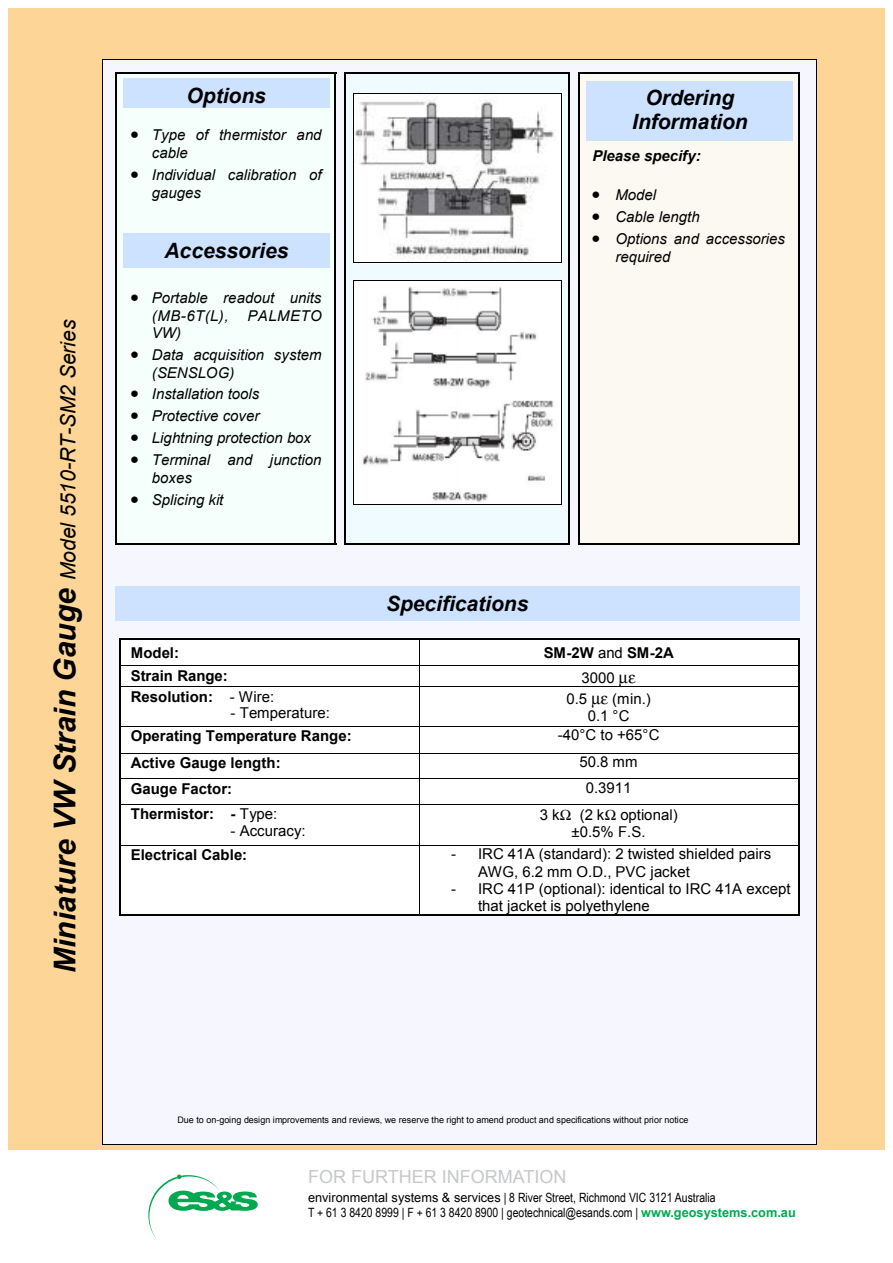
<style>
.page{position:relative;width:893px;height:1263px;background:#fff}
.page>*{position:absolute;margin:0;border:0;box-sizing:border-box;transform-origin:0 0}
.t1{font:italic 700 30px "Arial";letter-spacing:-.005em;color:#000}
.t2{font:italic 700 21px/24.2px "Arial";color:#000;text-align:center}
.t3{font:18px "Arial";color:#c6c8ca}
.t4{font:italic 15px/18px "Arial";color:#000}
.t5{font:15px/17.2px "Arial";color:#000}
.t6{font:700 15px "Arial";color:#000}
.t7{font:italic 700 15px "Arial";color:#000}
.t8{font:italic 15px "Arial";letter-spacing:.03em;color:#000}
.t9{font:12.75px/15.3px "Arial Narrow";color:#000}
.t10{font:9px "Arial";letter-spacing:.005em;color:#000}
.s1{font-weight:400;font-size:21px}
.s2{font-weight:400}
.s3{font-family:"Arial"}
.s4{font-family:"Arial";font-weight:700;color:#00a94f}
</style>
<div class="page">
<div style="left:9px;top:8px;width:876px;height:1242px;background:#fcd597"></div>
<div style="left:102px;top:60px;width:715px;height:1084px;background:#f6f7fe"></div>
<hr style="left:102px;top:1144px;width:715px;height:1px;background:#000">
<hr style="left:102px;top:60px;width:715px;height:1px;background:#000">
<hr style="left:102px;top:60px;width:1px;height:1084px;background:#000">
<hr style="left:816px;top:60px;width:1px;height:1084px;background:#000">
<div style="left:115px;top:72px;width:221px;height:472px;background:#f5fffc"></div>
<hr style="left:115px;top:72px;width:1px;height:472px;background:#000">
<hr style="left:335px;top:72px;width:1px;height:472px;background:#000">
<hr style="left:115px;top:72px;width:221px;height:2px;background:#000">
<hr style="left:115px;top:543px;width:221px;height:1px;background:#000">
<div style="left:345px;top:72px;width:225px;height:472px;background:#f0fbff"></div>
<hr style="left:345px;top:72px;width:1px;height:472px;background:#000">
<hr style="left:569px;top:72px;width:1px;height:472px;background:#000">
<hr style="left:345px;top:72px;width:225px;height:2px;background:#000">
<hr style="left:345px;top:543px;width:225px;height:1px;background:#000">
<div style="left:578px;top:72px;width:221px;height:472px;background:#fcf9f3"></div>
<hr style="left:578px;top:72px;width:2px;height:472px;background:#000">
<hr style="left:798px;top:72px;width:2px;height:472px;background:#000">
<hr style="left:578px;top:72px;width:222px;height:2px;background:#000">
<hr style="left:578px;top:543px;width:222px;height:1px;background:#000">
<div style="left:123px;top:79px;width:206px;height:29px;background:#cce2ff"></div>
<div style="left:115px;top:587px;width:684px;height:34px;background:#cce2ff"></div>
<div style="left:123px;top:234px;width:206px;height:34px;background:#cce2ff"></div>
<div style="left:587px;top:81px;width:206px;height:59px;background:#cce2ff"></div>
<img style="left:354px;top:95px;width:208px;height:168px">
<hr style="left:353px;top:94px;width:1px;height:168px;background:#000">
<hr style="left:561px;top:94px;width:1px;height:168px;background:#000">
<hr style="left:353px;top:94px;width:208px;height:1px;background:#000">
<hr style="left:353px;top:262px;width:208px;height:1px;background:#000">
<img style="left:354px;top:282px;width:207px;height:223px">
<hr style="left:353px;top:281px;width:1px;height:224px;background:#000">
<hr style="left:561px;top:281px;width:1px;height:224px;background:#000">
<hr style="left:353px;top:281px;width:208px;height:1px;background:#000">
<hr style="left:353px;top:505px;width:208px;height:1px;background:#000">
<div style="left:121px;top:639px;width:298px;height:26px;background:#fff"></div>
<div style="left:420px;top:639px;width:378px;height:26px;background:#fff"></div>
<div style="left:121px;top:666px;width:298px;height:20px;background:#fff"></div>
<div style="left:420px;top:666px;width:378px;height:20px;background:#fff"></div>
<div style="left:121px;top:687px;width:298px;height:39px;background:#fff"></div>
<div style="left:420px;top:687px;width:378px;height:39px;background:#fff"></div>
<div style="left:121px;top:726px;width:298px;height:27px;background:#fff"></div>
<div style="left:420px;top:726px;width:378px;height:27px;background:#fff"></div>
<div style="left:121px;top:753px;width:298px;height:25px;background:#fff"></div>
<div style="left:420px;top:753px;width:378px;height:25px;background:#fff"></div>
<div style="left:121px;top:779px;width:298px;height:25px;background:#fff"></div>
<div style="left:420px;top:779px;width:378px;height:25px;background:#fff"></div>
<div style="left:119px;top:804px;width:300px;height:41px;background:#fff"></div>
<div style="left:419px;top:804px;width:380px;height:41px;background:#fff"></div>
<div style="left:121px;top:845px;width:298px;height:69px;background:#fff"></div>
<div style="left:420px;top:845px;width:378px;height:69px;background:#fff"></div>
<hr style="left:119px;top:639px;width:2px;height:27px;background:#000">
<hr style="left:119px;top:638px;width:301px;height:1px;background:#000">
<hr style="left:420px;top:638px;width:379px;height:1px;background:#000">
<hr style="left:119px;top:666px;width:2px;height:21px;background:#000">
<hr style="left:121px;top:665px;width:299px;height:1px;background:#000">
<svg style="left:419px;top:639px;width:1px;height:47px"></svg>
<svg style="left:798px;top:639px;width:1px;height:48px"></svg>
<hr style="left:420px;top:665px;width:378px;height:1px;background:#000">
<hr style="left:119px;top:687px;width:2px;height:39px;background:#000">
<hr style="left:121px;top:686px;width:299px;height:1px;background:#000">
<hr style="left:419px;top:687px;width:1px;height:39px;background:#000">
<hr style="left:798px;top:687px;width:1px;height:39px;background:#000">
<hr style="left:420px;top:686px;width:378px;height:1px;background:#000">
<hr style="left:119px;top:726px;width:2px;height:27px;background:#000">
<hr style="left:121px;top:726px;width:299px;height:1px;background:#000">
<hr style="left:420px;top:726px;width:378px;height:1px;background:#000">
<hr style="left:119px;top:753px;width:2px;height:26px;background:#000">
<hr style="left:121px;top:753px;width:299px;height:1px;background:#000">
<hr style="left:420px;top:753px;width:378px;height:1px;background:#000">
<hr style="left:119px;top:779px;width:2px;height:25px;background:#000">
<hr style="left:121px;top:778px;width:299px;height:1px;background:#000">
<svg style="left:419px;top:727px;width:1px;height:77px"></svg>
<svg style="left:798px;top:726px;width:1px;height:78px"></svg>
<hr style="left:420px;top:778px;width:378px;height:1px;background:#000">
<hr style="left:119px;top:804px;width:2px;height:41px;background:#000">
<hr style="left:121px;top:804px;width:299px;height:1px;background:#000">
<hr style="left:419px;top:805px;width:1px;height:40px;background:#000">
<hr style="left:798px;top:804px;width:1px;height:41px;background:#000">
<hr style="left:420px;top:804px;width:378px;height:1px;background:#000">
<hr style="left:119px;top:845px;width:2px;height:69px;background:#000">
<hr style="left:121px;top:845px;width:299px;height:1px;background:#000">
<hr style="left:119px;top:914px;width:301px;height:2px;background:#000">
<hr style="left:419px;top:845px;width:1px;height:69px;background:#000">
<hr style="left:798px;top:845px;width:1px;height:69px;background:#000">
<hr style="left:420px;top:845px;width:378px;height:1px;background:#000">
<hr style="left:420px;top:914px;width:379px;height:2px;background:#000">
<div style="left:0;top:1150px;width:893px;height:113px;background:#fff"></div>
<svg style="left:148px;top:1174px;width:110px;height:64px"></svg>
<h1 class="t1" style="left:45px;top:973px;width:655px;rotate:-90deg">Miniature VW Strain Gauge <span class="s1">Model 5510-RT-SM2 Series</span></h1>
<h2 class="t2" style="left:187px;top:84px;width:81px">Options</h2>
<p class="t4" style="left:152px;top:126px;width:171px;text-indent:-21px">• Type of thermistor and cable</p>
<p class="t4" style="left:152px;top:166px;width:171px;text-indent:-21px">• Individual calibration of gauges</p>
<h2 class="t2" style="left:164px;top:239px;width:126px">Accessories</h2>
<p class="t4" style="left:152px;top:289px;width:171px;text-indent:-21px">• Portable readout units (MB-6T(L),</p>
<p class="t8" style="left:248px;top:306px;width:76px">PALMETO</p>
<p class="t4" style="left:152px;top:324px;width:31px">VW)</p>
<p class="t4" style="left:152px;top:345px;width:171px;text-indent:-21px">• Data acquisition system (SENSLOG)</p>
<p class="t4" style="left:131px;top:385px;width:130px">• Installation tools</p>
<p class="t4" style="left:131px;top:407px;width:130px">• Protective cover</p>
<p class="t4" style="left:131px;top:429px;width:182px">• Lightning protection box</p>
<p class="t4" style="left:152px;top:451px;width:171px;text-indent:-21px">• Terminal and junction boxes</p>
<p class="t4" style="left:131px;top:491px;width:94px">• Splicing kit</p>
<h2 class="t2" style="left:386px;top:592px;width:144px">Specifications</h2>
<h2 class="t2" style="left:632px;top:86px;width:117px">Ordering<br>Information</h2>
<p class="t7" style="left:592px;top:146px;width:110px">Please specify:</p>
<p class="t4" style="left:592px;top:186px;width:66px">• Model</p>
<p class="t4" style="left:592px;top:208px;width:109px">• Cable length</p>
<p class="t4" style="left:615px;top:230px;width:171px;text-indent:-24px">• Options and accessories required</p>
<p class="t6" style="left:131px;top:643px;width:50px">Model:</p>
<p class="t6" style="left:544px;top:643px;width:132px">SM-2W <span class="s2">and</span> SM-2A</p>
<p class="t6" style="left:131px;top:665px;width:99px">Strain Range:</p>
<p class="t5" style="left:581px;top:669px;width:35px">3000</p>
<p class="t6" style="left:131px;top:686px;width:145px">Resolution: <span class="s2">- Wire:</span></p>
<p class="t5" style="left:231px;top:705px;width:101px">- Temperature:</p>
<p class="t5" style="left:567px;top:690px;width:22px">0.5</p>
<p class="t5" style="left:588px;top:690px;width:65px;text-indent:24px">(min.)<br>0.1 °C</p>
<p class="t6" style="left:131px;top:726px;width:222px">Operating Temperature Range:</p>
<p class="t5" style="left:558px;top:727px;width:103px">-40°C to +65°C</p>
<p class="t6" style="left:131px;top:753px;width:151px">Active Gauge length:</p>
<p class="t5" style="left:579px;top:753px;width:60px">50.8 mm</p>
<p class="t6" style="left:131px;top:778px;width:103px">Gauge Factor:</p>
<p class="t5" style="left:586px;top:779px;width:47px">0.3911</p>
<p class="t6" style="left:131px;top:804px;width:148px">Thermistor: - <span class="s2">Type:</span></p>
<p class="t5" style="left:231px;top:822px;width:77px">- Accuracy:</p>
<p class="t5" style="left:540px;top:806px;width:21px">3 k</p>
<p class="t5" style="left:572px;top:806px;width:108px;text-indent:8px">(2 k optional) ±0.5% F.S.</p>
<p class="t6" style="left:131px;top:845px;width:118px">Electrical Cable:</p>
<p class="t5" style="left:478px;top:845px;width:295px;text-indent:-27px">- IrC 41A (standard): 2 twisted shielded pairs<br>AWG, 6.2 mm o.D., PVC jacket</p>
<p class="t5" style="left:478px;top:880px;width:314px;text-indent:-27px">- IrC 41P (optional): identical to IrC 41A except that jacket is polyethylene</p>
<p class="t10" style="left:177px;top:1113px;width:513px">Due to on-going design improvements and reviews, we reserve the right to amend product and specifications without prior notice</p>
<p class="t3" style="left:308px;top:1165px;width:260px">For FURTHER INFORMATION</p>
<p class="t9" style="left:308px;top:1189px;width:489px"><span class="s3">environmental systems &amp; services</span> | 8 River Street, Richmond VIC 3121 Australia<br>T + 61 3 8420 8999 | F + 61 3 8420 8900 | geotechnical@esands.com | <span class="s4">www.geosystems.com.au</span></p>
</div>
